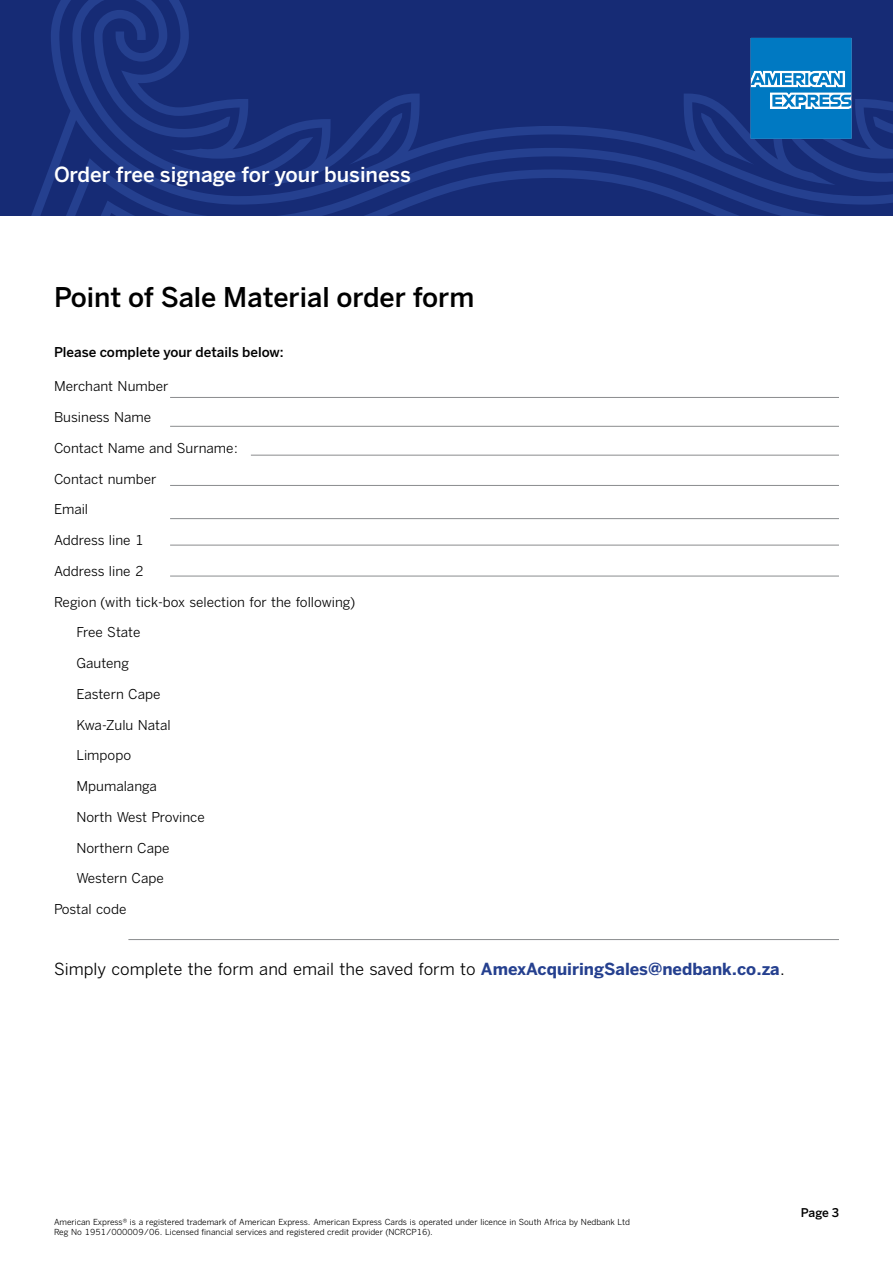
<style>
.page{position:relative;width:893px;height:1263px;background:#fff}
.page>*{position:absolute;margin:0;border:0;box-sizing:border-box;transform-origin:0 0}
.t1{font:500 27px "Benton Sans";color:#000}
.t2{font:500 20.7px "Benton Sans";color:#fff}
.t3{font:16.5px "Benton Sans";color:#000}
.t4{font:13.5px "Benton Sans";color:#000}
.t5{font:500 13.5px "Benton Sans";color:#000}
.t6{font:500 12px "Benton Sans";color:#000}
.t7{font:8.25px/9.9px "Benton Sans";color:#000}
.s1{font-weight:700;color:#25408f}
</style>
<div class="page">
<svg style="left:0;top:0;width:893px;height:216px;background:#182f7a"></svg>
<hr style="left:170px;top:397px;width:669px;height:1px;background:#8a8c8e">
<hr style="left:170px;top:426px;width:669px;height:1px;background:#8a8c8e">
<hr style="left:251px;top:455px;width:588px;height:1px;background:#8a8c8e">
<hr style="left:170px;top:485px;width:669px;height:1px;background:#8a8c8e">
<hr style="left:170px;top:518px;width:669px;height:1px;background:#8a8c8e">
<hr style="left:170px;top:545px;width:669px;height:1px;background:#8a8c8e">
<hr style="left:170px;top:576px;width:669px;height:1px;background:#8a8c8e">
<hr style="left:128px;top:939px;width:711px;height:1px;background:#8a8c8e">
<svg style="left:751px;top:38px;width:101px;height:101px;background:#268cca"></svg>
<h2 class="t2" style="left:54px;top:162px;width:359px">Order free signage for your business</h2>
<h1 class="t1" style="left:54px;top:281px;width:422px">Point of Sale Material order form</h1>
<p class="t5" style="left:54px;top:344px;width:231px">Please complete your details below:</p>
<p class="t4" style="left:54px;top:378px;width:116px">Merchant Number</p>
<p class="t4" style="left:54px;top:409px;width:99px">Business Name</p>
<p class="t4" style="left:54px;top:440px;width:186px">Contact Name and Surname:</p>
<p class="t4" style="left:54px;top:471px;width:104px">Contact number</p>
<p class="t4" style="left:54px;top:501px;width:36px">Email</p>
<p class="t4" style="left:54px;top:532px;width:91px">Address line 1</p>
<p class="t4" style="left:54px;top:563px;width:91px">Address line 2</p>
<p class="t4" style="left:54px;top:594px;width:302px">Region (with tick-box selection for the following)</p>
<p class="t4" style="left:76px;top:624px;width:66px">Free State</p>
<p class="t4" style="left:76px;top:655px;width:54px">Gauteng</p>
<p class="t4" style="left:76px;top:686px;width:86px">Eastern Cape</p>
<p class="t4" style="left:76px;top:717px;width:96px">Kwa-Zulu Natal</p>
<p class="t4" style="left:76px;top:747px;width:56px">Limpopo</p>
<p class="t4" style="left:76px;top:778px;width:82px">Mpumalanga</p>
<p class="t4" style="left:76px;top:809px;width:130px">North West Province</p>
<p class="t4" style="left:76px;top:840px;width:95px">Northern Cape</p>
<p class="t4" style="left:76px;top:870px;width:89px">Western Cape</p>
<p class="t4" style="left:54px;top:901px;width:74px">Postal code</p>
<p class="t3" style="left:54px;top:959px;width:733px">Simply complete the form and email the saved form to <span class="s1">AmexAcquiringSales@nedbank.co.za</span>.</p>
<p class="t7" style="left:54px;top:1217px;width:577px">American Express® is a registered trademark of American Express. American Express Cards is operated under licence in South Africa by Nedbank Ltd<br>Reg No 1951/000009/06. Licensed financial services and registered credit provider (NCRCP16).</p>
<p class="t6" style="left:801px;top:1206px;width:40px">Page 3</p>
</div>
